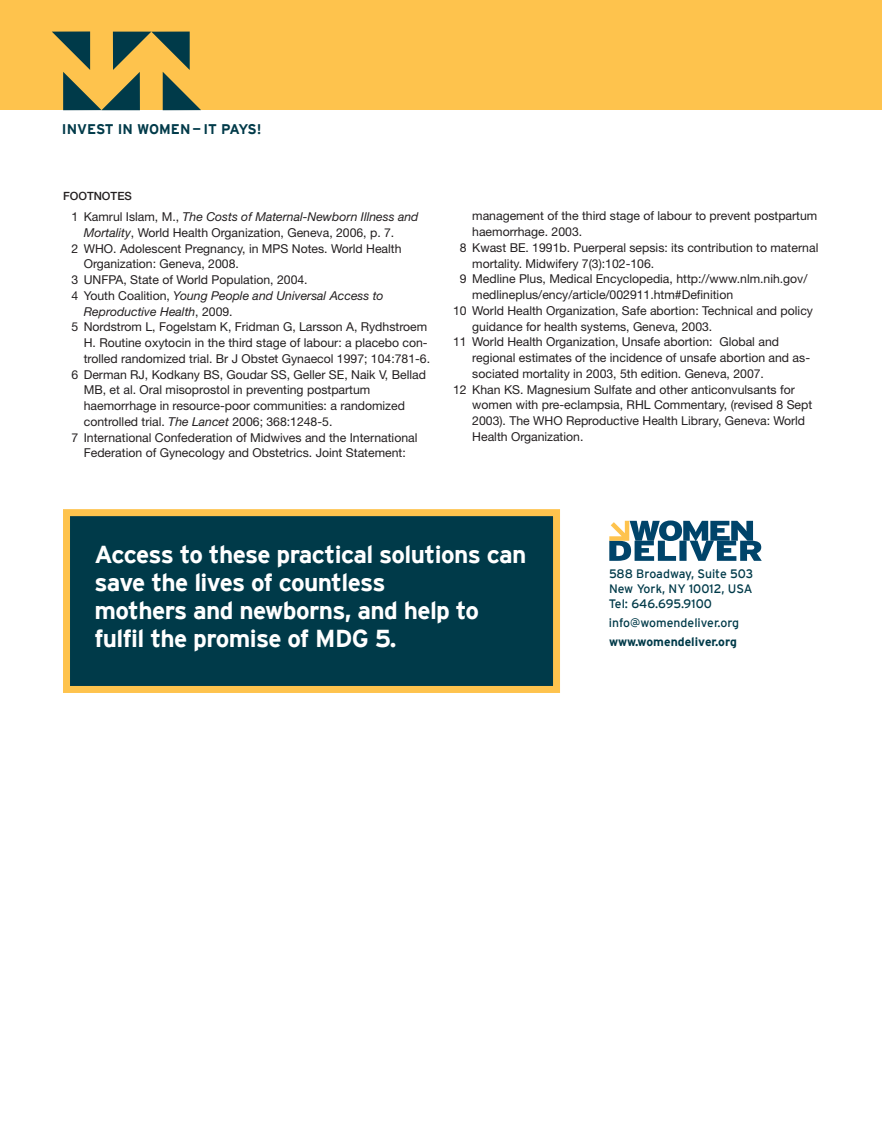
<style>
.page{position:relative;width:882px;height:1134px;background:#fff}
.page>*{position:absolute;margin:0;border:0;box-sizing:border-box;transform-origin:0 0}
.t1{font:700 24.5px/28px "Interstate";letter-spacing:-.025em;color:#fff}
.t2{font:700 14px "Interstate";color:#003a49}
.t3{font:12.25px "Helvetica Neue";color:#231f20}
.t4{font:italic 12.25px "Helvetica Neue";color:#231f20}
.t5{font:12.25px/14.9px "Interstate";color:#003a49;text-align:justify}
.t6{font:700 12.25px "Interstate";color:#003a49}
.t7{font:500 11.38px "Helvetica Neue";color:#231f20}
.s1{font-style:normal}
.s2{font-style:italic}
</style>
<div class="page">
<div style="left:0;top:0;width:882px;height:110px;background:#fec34d"></div>
<div style="left:70px;top:516px;width:483px;height:170px;background:#003a49"></div>
<div style="left:63px;top:509px;width:497px;height:184px;border:7px solid #fec34d"></div>
<svg style="left:52px;top:32px;width:149px;height:78px"></svg>
<svg style="left:609px;top:521px;width:153px;height:40px"></svg>
<p class="t2" style="left:62px;top:121px;width:201px">Invest In Women —It pays!</p>
<p class="t7" style="left:63px;top:192px;width:70px">FOOTNOTES</p>
<p class="t4" style="left:71px;top:212px;width:349px"><span class="s1">1 Kamrul Islam, M.,</span> The Costs of Maternal-Newborn Illness and</p>
<p class="t3" style="left:84px;top:228px;width:312px"><span class="s2">Mortality</span>, World Health Organization, Geneva, 2006, p. 7.</p>
<p class="t3" style="left:71px;top:244px;width:332px">2 WHO. Adolescent Pregnancy, in MPS Notes. World Health</p>
<p class="t3" style="left:84px;top:260px;width:157px">Organization: Geneva, 2008.</p>
<p class="t3" style="left:71px;top:275px;width:238px">3 UNFPA, State of World Population, 2004.</p>
<p class="t4" style="left:71px;top:291px;width:314px"><span class="s1">4 Youth Coalition,</span> Young People and Universal Access to</p>
<p class="t4" style="left:84px;top:307px;width:150px">Reproductive Health<span class="s1">, 2009.</span></p>
<p class="t3" style="left:71px;top:323px;width:357px">5 Nordstrom L, Fogelstam K, Fridman G, Larsson A, Rydhstroem</p>
<p class="t3" style="left:84px;top:338px;width:345px">H. Routine oxytocin in the third stage of labour: a placebo con-</p>
<p class="t3" style="left:84px;top:354px;width:348px">trolled randomized trial. Br J Obstet Gynaecol 1997; 104:781-6.</p>
<p class="t3" style="left:71px;top:370px;width:356px">6 Derman RJ, Kodkany BS, Goudar SS, Geller SE, Naik V, Bellad</p>
<p class="t3" style="left:84px;top:386px;width:288px">MB, et al. Oral misoprostol in preventing postpartum</p>
<p class="t3" style="left:84px;top:401px;width:323px">haemorrhage in resource-poor communities: a randomized</p>
<p class="t3" style="left:84px;top:417px;width:250px">controlled trial. <span class="s2">The Lancet</span> 2006; 368:1248-5.</p>
<p class="t3" style="left:71px;top:433px;width:348px">7 International Confederation of Midwives and the International</p>
<p class="t3" style="left:84px;top:449px;width:323px">Federation of Gynecology and Obstetrics. Joint Statement:</p>
<p class="t3" style="left:472px;top:212px;width:347px">management of the third stage of labour to prevent postpartum</p>
<p class="t3" style="left:472px;top:227px;width:111px">haemorrhage. 2003.</p>
<p class="t3" style="left:460px;top:243px;width:360px">8 Kwast BE. 1991b. Puerperal sepsis: its contribution to maternal</p>
<p class="t3" style="left:472px;top:259px;width:184px">mortality. Midwifery 7(3):102-106.</p>
<p class="t3" style="left:460px;top:275px;width:349px">9 Medline Plus, Medical Encyclopedia, http://www.nlm.nih.gov/</p>
<p class="t3" style="left:472px;top:290px;width:262px">medlineplus/ency/article/002911.htm#Definition</p>
<p class="t3" style="left:453px;top:306px;width:361px">10 World Health Organization, Safe abortion: Technical and policy</p>
<p class="t3" style="left:472px;top:322px;width:242px">guidance for health systems, Geneva, 2003.</p>
<p class="t3" style="left:453px;top:338px;width:327px">11 World Health Organization, Unsafe abortion: Global and</p>
<p class="t3" style="left:472px;top:353px;width:339px">regional estimates of the incidence of unsafe abortion and as-</p>
<p class="t3" style="left:472px;top:369px;width:293px">sociated mortality in 2003, 5th edition. Geneva, 2007.</p>
<p class="t3" style="left:453px;top:385px;width:343px">12 Khan KS. Magnesium Sulfate and other anticonvulsants for</p>
<p class="t3" style="left:472px;top:401px;width:342px">women with pre-eclampsia, RHL Commentary, (revised 8 Sept</p>
<p class="t3" style="left:472px;top:416px;width:334px">2003). The WHO Reproductive Health Library, Geneva: World</p>
<p class="t3" style="left:472px;top:432px;width:113px">Health Organization.</p>
<h1 class="t1" style="left:94px;top:540px;width:433px">access to these practical solutions can save the lives of countless<br>mothers and newborns, and help to fulfil the promise of mdG 5.</h1>
<p class="t5" style="left:609px;top:566px;width:146px">588 Broadway, Suite 503<br>New York, NY 10012, USA Tel: 646.695.9100</p>
<p class="t5" style="left:609px;top:615px;width:132px">info@womendeliver.org</p>
<p class="t6" style="left:609px;top:635px;width:130px">www.womendeliver.org</p>
</div>
